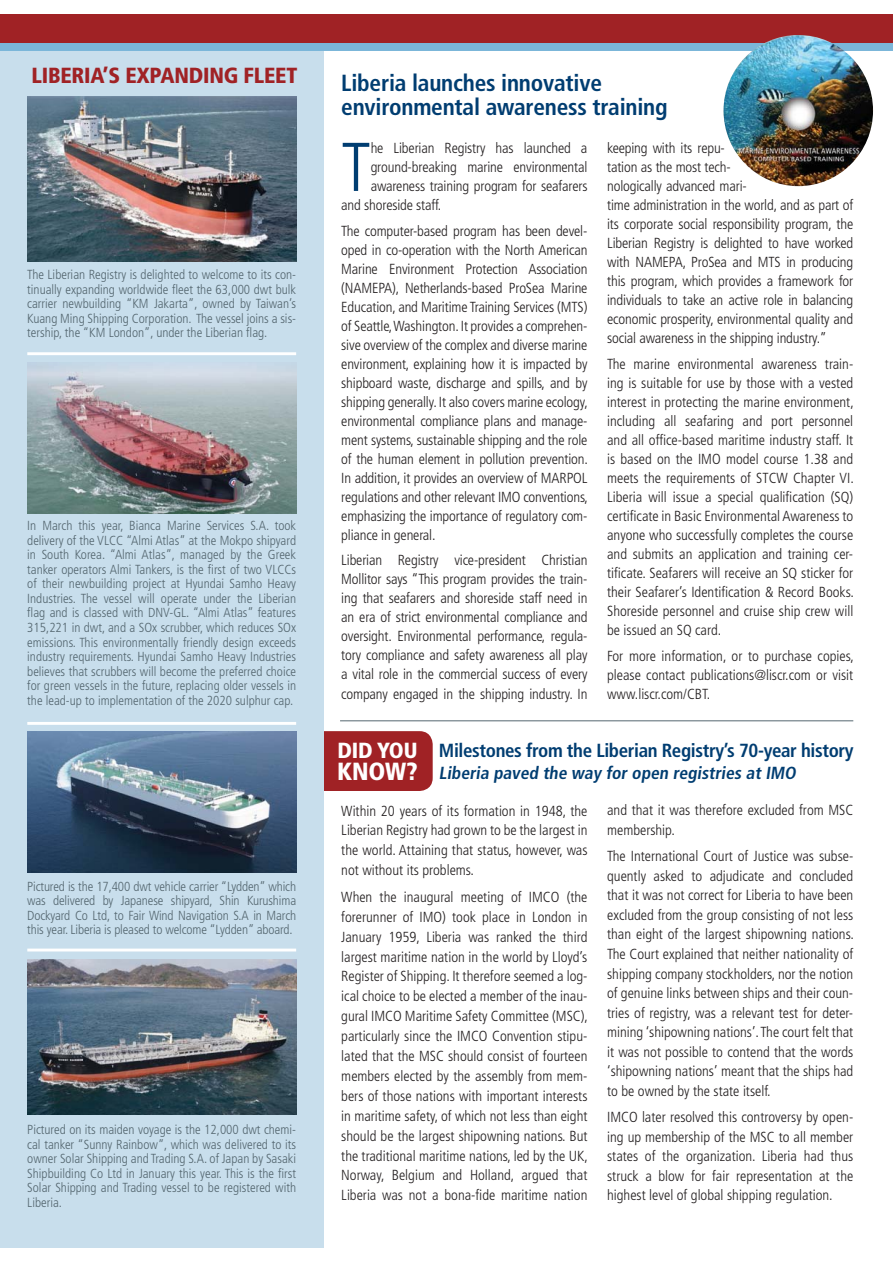
<style>
.page{position:relative;width:893px;height:1263px;background:#fff}
.page>*{position:absolute;margin:0;border:0;box-sizing:border-box;transform-origin:0 0}
.t1{font:300 condensed 68.85px "Frutiger";color:#003d71}
.t2{font:900 condensed 24.75px "Frutiger";color:#fff}
.t3{font:700 condensed 23.4px/23.4px "Frutiger";letter-spacing:-.01em;color:#003d71}
.t4{font:900 condensed 21.9px "Frutiger";letter-spacing:-.01em;color:#a02225}
.t5{font:900 condensed 21.9px "Frutiger";letter-spacing:-.01em;color:#fff}
.t6{font:700 condensed 18.9px "Frutiger";letter-spacing:-.02em;color:#003d71}
.t7{font:700 condensed 17.55px "Frutiger";color:#003d71}
.t8{font:300 condensed 14.55px/19px "Frutiger";letter-spacing:-.01em;color:#231f20;text-align:justify}
.t9{font:300 condensed 13.2px/14.5px "Frutiger";color:#54666f;text-align:justify}
</style>
<div class="page">
<div style="left:323px;top:731px;width:110px;height:60px;background:#a02225"></div>
<div style="left:0;top:43px;width:323px;height:1205px;background:#c8deec"></div>
<hr style="left:340px;top:721px;width:513px;height:1px;background:#54666f">
<div style="left:0;top:14px;width:893px;height:31px;background:#a02225"></div>
<img style="left:27px;top:96px;width:269px;height:166px">
<img style="left:27px;top:732px;width:269px;height:141px">
<img style="left:27px;top:959px;width:269px;height:156px">
<img style="left:27px;top:362px;width:269px;height:151px">
<hr style="left:27px;top:949px;width:269px;height:3px;background:#fff">
<hr style="left:27px;top:722px;width:269px;height:3px;background:#fff">
<hr style="left:27px;top:352px;width:269px;height:3px;background:#fff">
<div style="left:0;top:43px;width:893px;height:8px;background:#7bb6d9"></div>
<img style="left:723px;top:35px;width:150px;height:151px;border-radius:50%">
<h3 class="t4" style="left:32px;top:67px;width:267px">LIBERIA’S EXPANDING FLEET</h3>
<p class="t9" style="left:27px;top:268px;width:270px">The Liberian Registry is delighted to welcome to its con&shy;tinually expanding worldwide fleet the 63,000 dwt bulk carrier newbuilding “KM Jakarta”, owned by Taiwan’s Kuang Ming Shipping Corporation. The vessel joins a sis&shy;tership, the “KM London”, under the Liberian flag.</p>
<p class="t9" style="left:27px;top:519px;width:270px">In March this year, Bianca Marine Services S.A. took delivery of the VLCC “Almi Atlas” at the Mokpo shipyard in South Korea. “Almi Atlas”, managed by the Greek tanker operators Almi Tankers, is the first of two VLCCs of their newbuilding project at Hyundai Samho Heavy Industries. The vessel will operate under the Liberian flag and is classed with DNV-GL. “Almi Atlas” features 315,221 in dwt, and a SOx scrubber, which reduces SOx emissions. This environmentally friendly design exceeds industry requirements. Hyundai Samho Heavy Industries believes that scrubbers will become the preferred choice for green vessels in the future, replacing older vessels in the lead-up to implementation of the 2020 sulphur cap.</p>
<p class="t9" style="left:27px;top:880px;width:270px">Pictured is the 17,400 dwt vehicle carrier “Lydden” which was delivered by Japanese shipyard, Shin Kurushima Dockyard Co Ltd, to Fair Wind Navigation S.A in March this year. Liberia is pleased to welcome “Lydden” aboard.</p>
<p class="t9" style="left:27px;top:1123px;width:270px">Pictured on its maiden voyage is the 12,000 dwt chemi&shy;cal tanker “Sunny Rainbow”, which was delivered to its owner Solar Shipping and Trading S.A. of Japan by Sasaki Shipbuilding Co Ltd in January this year. This is the first Solar Shipping and Trading vessel to be registered with Liberia.</p>
<h3 class="t3" style="left:341px;top:73px;width:328px">Liberia launches innovative environmental awareness training</h3>
<h1 class="t1" style="left:341px;top:139px;width:31px">T</h1>
<p class="t8" style="left:371px;top:140px;width:218px">he Liberian Registry has launched a</p>
<p class="t8" style="left:371px;top:159px;width:218px">ground-breaking marine environmental</p>
<p class="t8" style="left:371px;top:178px;width:218px">awareness training program for seafarers</p>
<p class="t8" style="left:341px;top:197px;width:101px">and shoreside staff.</p>
<p class="t8" style="left:341px;top:222px;width:248px">The computer-based program has been devel&shy;oped in co-operation with the North American Marine Environment Protection Association (NAMEPA), Netherlands-based ProSea Marine Education, and Maritime Training Services (MTS) of Seattle, Washington. It provides a comprehen&shy;sive overview of the complex and diverse marine environment, explaining how it is impacted by shipboard waste, discharge and spills, and by shipping generally. It also covers marine ecology, environmental compliance plans and manage&shy;ment systems, sustainable shipping and the role of the human element in pollution prevention.<br>In addition, it provides an overview of MARPOL regulations and other relevant IMO conventions, emphasizing the importance of regulatory com&shy;pliance in general.</p>
<p class="t8" style="left:341px;top:552px;width:248px">Liberian Registry vice-president Christian Mollitor says “This program provides the train&shy;ing that seafarers and shoreside staff need in an era of strict environmental compliance and oversight. Environmental performance, regula&shy;tory compliance and safety awareness all play a vital role in the commercial success of every company engaged in the shipping industry. In</p>
<p class="t8" style="left:607px;top:140px;width:248px;text-align:left">keeping with its repu-<br>tation as the most tech-<br>nologically advanced mari-<br>time administration in the world, and as part of its corporate social responsibility program, the Liberian Registry is delighted to have worked with NAMEPA, ProSea and MTS in producing this program, which provides a framework for individuals to take an active role in balancing economic prosperity, environmental quality and social awareness in the shipping industry.”</p>
<p class="t8" style="left:607px;top:355px;width:248px">The marine environmental awareness train&shy;ing is suitable for use by those with a vested interest in protecting the marine environment, including all seafaring and port personnel and all office-based maritime industry staff. It is based on the IMO model course 1.38 and meets the requirements of STCW Chapter VI.<br>Liberia will issue a special qualification (SQ) certificate in Basic Environmental Awareness to anyone who successfully completes the course and submits an application and training cer&shy;tificate. Seafarers will receive an SQ sticker for their Seafarer’s Identification &amp; Record Books.<br>Shoreside personnel and cruise ship crew will be issued an SQ card.</p>
<p class="t8" style="left:607px;top:647px;width:248px">For more information, or to purchase copies, please contact publications@liscr.com or visit www.liscr.com/CBT.</p>
<h3 class="t5" style="left:337px;top:742px;width:82px">DID YOU</h3>
<h2 class="t2" style="left:337px;top:762px;width:82px">KNOW?</h2>
<p class="t6" style="left:439px;top:743px;width:416px">Milestones from the Liberian Registry’s 70-year history</p>
<p class="t7" style="left:439px;top:766px;width:361px">Liberia paved the way for open registries at IMO</p>
<p class="t8" style="left:341px;top:802px;width:248px;line-height:20px">Within 20 years of its formation in 1948, the Liberian Registry had grown to be the largest in the world. Attaining that status, however, was not without its problems.</p>
<p class="t8" style="left:341px;top:888px;width:248px;line-height:20px">When the inaugural meeting of IMCO (the forerunner of IMO) took place in London in January 1959, Liberia was ranked the third largest maritime nation in the world by Lloyd’s Register of Shipping. It therefore seemed a log&shy;ical choice to be elected a member of the inau&shy;gural IMCO Maritime Safety Committee (MSC), particularly since the IMCO Convention stipu&shy;lated that the MSC should consist of fourteen members elected by the assembly from mem&shy;bers of those nations with important interests in maritime safety, of which not less than eight should be the largest shipowning nations. But the traditional maritime nations, led by the UK, Norway, Belgium and Holland, argued that Liberia was not a bona-fide maritime nation</p>
<p class="t8" style="left:607px;top:802px;width:248px;line-height:19.5px">and that it was therefore excluded from MSC membership.</p>
<p class="t8" style="left:607px;top:848px;width:248px;line-height:19.5px">The International Court of Justice was subse&shy;quently asked to adjudicate and concluded that it was not correct for Liberia to have been excluded from the group consisting of not less than eight of the largest shipowning nations.<br>The Court explained that neither nationality of shipping company stockholders, nor the notion of genuine links between ships and their coun&shy;tries of registry, was a relevant test for deter&shy;mining ‘shipowning nations’. The court felt that it was not possible to contend that the words ‘shipowning nations’ meant that the ships had to be owned by the state itself.</p>
<p class="t8" style="left:607px;top:1109px;width:248px;line-height:19.5px">IMCO later resolved this controversy by open&shy;ing up membership of the MSC to all member states of the organization. Liberia had thus struck a blow for fair representation at the highest level of global shipping regulation.</p>
</div>
